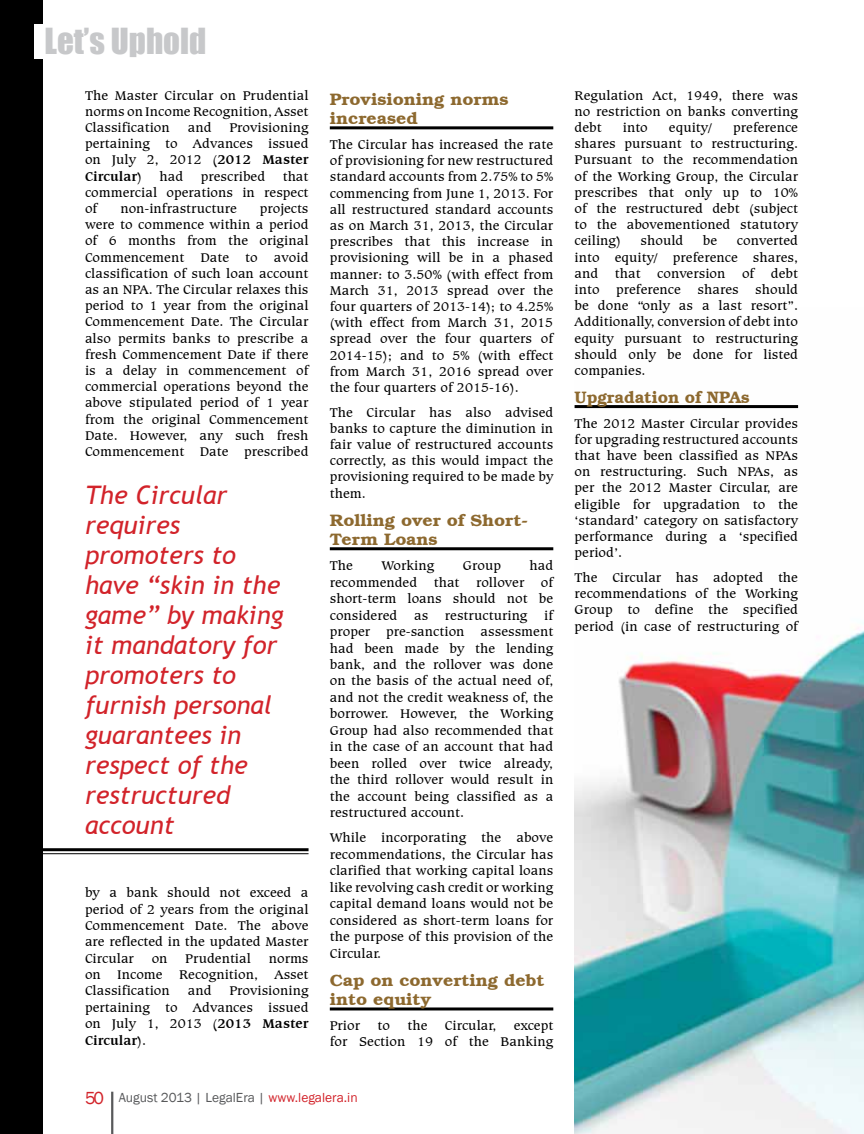
<style>
.page{position:relative;width:864px;height:1134px;background:#fff}
.page>*{position:absolute;margin:0;border:0;box-sizing:border-box;transform-origin:0 0}
.t1{font:33px "Impact";color:#c7c8ca}
.t2{font:italic 25.5px/30px "Trebuchet MS";color:#d2232a}
.t3{font:16.5px/19.5px "Brooklyn";color:#8d692f;scale:1.07 1}
.t4{font:16.5px "Brooklyn";color:#8d692f}
.t5{font:13.5px/16.2px "Caxton BT";color:#000;text-align:justify;scale:1.07 1}
.t6{font:13.5px "Franklin Gothic";color:#58595b}
.s1{font-weight:700}
.s2{font-size:18px;color:#d2232a}
.s3{color:#d2232a}
</style>
<div class="page">
<img style="left:575px;top:405px;width:289px;height:729px">
<div style="left:0;top:0;width:43px;height:1134px;background:#000"></div>
<div style="left:34px;top:25px;width:123px;height:34px;background:#fff"></div>
<hr style="left:111px;top:1092px;width:2px;height:42px;background:#58595b">
<hr style="left:330px;top:126px;width:223px;height:3px;background:#000">
<hr style="left:330px;top:547px;width:223px;height:3px;background:#000">
<hr style="left:330px;top:1007px;width:223px;height:3px;background:#000">
<hr style="left:575px;top:405px;width:223px;height:3px;background:#000">
<hr style="left:43px;top:848px;width:266px;height:3px;background:#000">
<hr style="left:43px;top:853px;width:266px;height:1px;background:#000">
<h1 class="t1" style="left:44px;top:15px;width:163px">Let’s Uphold</h1>
<p class="t5" style="left:85px;top:87px;width:210px">The Master Circular on Prudential norms on Income Recognition, Asset Classification</p>
<p class="t5" style="left:188px;top:119px;width:24px">and</p>
<p class="t5" style="left:85px;top:119px;width:210px;text-indent:144px">Provisioning pertaining to Advances issued on July 2, 2012 (<span class="s1">2012 Master Circular</span>)</p>
<p class="t5" style="left:85px;top:168px;width:210px;text-indent:198px">that commercial operations in respect of</p>
<p class="t5" style="left:160px;top:168px;width:24px">had</p>
<p class="t5" style="left:201px;top:168px;width:62px">prescribed</p>
<p class="t5" style="left:120px;top:200px;width:110px">non-infrastructure</p>
<p class="t5" style="left:85px;top:200px;width:210px;text-indent:175px">projects were to commence within a period of 6 months from the original Commencement Date to avoid classification of such loan account as an NPA. The Circular relaxes this period to 1 year from the original Commencement Date. The Circular also permits banks to prescribe a fresh Commencement Date if there is a delay in commencement of commercial operations beyond the above stipulated period of 1 year from the original Commencement Date. However, any such fresh Commencement Date prescribed</p>
<h2 class="t2" style="left:85px;top:481px;width:200px">The Circular requires promoters to have “skin in the game” by making it mandatory for promoters to furnish personal guarantees in respect of the restructured account</h2>
<p class="t5" style="left:85px;top:884px;width:210px">by a bank should not exceed a period of 2 years from the original Commencement Date. The above are reflected in the updated Master Circular</p>
<p class="t5" style="left:152px;top:950px;width:16px">on</p>
<p class="t5" style="left:185px;top:950px;width:63px">Prudential</p>
<p class="t5" style="left:85px;top:950px;width:210px;text-indent:184px">norms on Income Recognition, Asset Classification</p>
<p class="t5" style="left:188px;top:983px;width:24px">and</p>
<p class="t5" style="left:85px;top:983px;width:210px;text-indent:144px">Provisioning pertaining to Advances issued on July 1, 2013 (<span class="s1">2013 Master Circular</span>).</p>
<p class="t3" style="left:330px;top:89px;width:169px">Provisioning norms increased</p>
<p class="t5" style="left:330px;top:136px;width:210px">The Circular has increased the rate of provisioning for new restructured standard accounts from 2.75% to 5% commencing from June 1, 2013. For all restructured standard accounts as on March 31, 2013, the Circular prescribes that this increase in provisioning will be in a phased manner: to 3.50% (with effect from March 31, 2013 spread over the four quarters of 2013-14); to 4.25% (with effect from March 31, 2015 spread over the four quarters of 2014-15); and to 5% (with effect from March 31, 2016 spread over the four quarters of 2015-16).</p>
<p class="t5" style="left:330px;top:404px;width:210px">The Circular has also advised banks to capture the diminution in fair value of restructured accounts correctly, as this would impact the provisioning required to be made by them.</p>
<p class="t3" style="left:330px;top:510px;width:187px">Rolling over of Short-<br>Term Loans</p>
<p class="t5" style="left:330px;top:557px;width:23px">The</p>
<p class="t5" style="left:381px;top:557px;width:51px">Working</p>
<p class="t5" style="left:463px;top:557px;width:37px">Group</p>
<p class="t5" style="left:330px;top:557px;width:210px;text-indent:200px">had recommended that rollover of short-term loans should not be considered as restructuring if proper pre-sanction assessment had been made by the lending bank, and the rollover was done on the basis of the actual need of, and not the credit weakness of, the borrower. However, the Working Group had also recommended that in the case of an account that had been rolled over twice already, the third rollover would result in the account being classified as a restructured account.</p>
<p class="t5" style="left:330px;top:829px;width:210px">While incorporating the above recommendations, the Circular has clarified that working capital loans like revolving cash credit or working capital demand loans would not be considered as short-term loans for the purpose of this provision of the Circular.</p>
<p class="t3" style="left:330px;top:970px;width:202px">Cap on converting debt into equity</p>
<p class="t5" style="left:330px;top:1017px;width:30px">Prior</p>
<p class="t5" style="left:378px;top:1017px;width:13px">to</p>
<p class="t5" style="left:407px;top:1017px;width:20px">the</p>
<p class="t5" style="left:445px;top:1017px;width:50px">Circular,</p>
<p class="t5" style="left:330px;top:1017px;width:210px;text-align:right">except<br>for Section 19 of the Banking</p>
<p class="t6" style="left:85px;top:1089px;width:274px"><span class="s2">50</span> August 2013 | LegalEra | <span class="s3">www.legalera.in</span></p>
<p class="t5" style="left:575px;top:87px;width:210px">Regulation Act, 1949, there was no restriction on banks converting debt</p>
<p class="t5" style="left:575px;top:119px;width:210px;text-indent:159px">preference shares pursuant to restructuring.<br>Pursuant to the recommendation of the Working Group, the Circular prescribes that only up to 10% of the restructured debt (subject to the abovementioned statutory ceiling)</p>
<p class="t5" style="left:623px;top:119px;width:25px">into</p>
<p class="t5" style="left:669px;top:119px;width:42px">equity/</p>
<p class="t5" style="left:575px;top:232px;width:210px;text-indent:162px">converted into equity/ preference shares, and that conversion of debt into preference shares should be done “only as a last resort”.<br>Additionally, conversion of debt into equity pursuant to restructuring should only be done for listed companies.</p>
<p class="t4" style="left:575px;top:388px;width:177px">Upgradation of NPAs</p>
<p class="t5" style="left:575px;top:415px;width:210px">The 2012 Master Circular provides for upgrading restructured accounts that have been classified as NPAs on restructuring. Such NPAs, as per the 2012 Master Circular, are eligible for upgradation to the ‘standard’ category on satisfactory performance during a ‘specified period’.</p>
<p class="t5" style="left:575px;top:569px;width:210px">The Circular has adopted the recommendations of the Working Group to define the specified period (in case of restructuring of</p>
<p class="t5" style="left:641px;top:232px;width:42px">should</p>
<p class="t5" style="left:703px;top:232px;width:15px">be</p>
</div>
